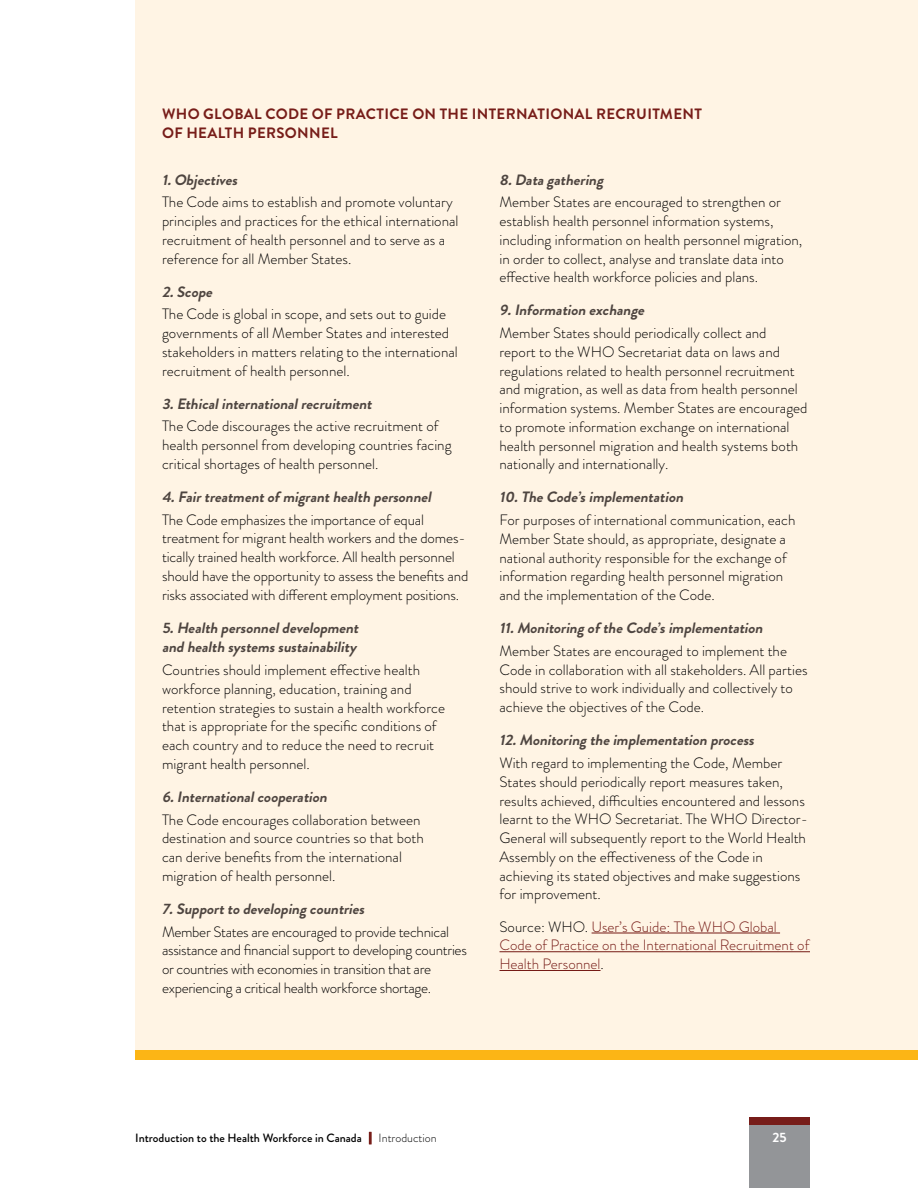
<style>
.page{position:relative;width:918px;height:1188px;background:#fff}
.page>*{position:absolute;margin:0;border:0;box-sizing:border-box;transform-origin:0 0}
.t1{font:300 15px/18.8px "Brandon Grotesque";color:#000}
.t2{font:italic 700 15px/19.5px "Brandon Grotesque";color:#4e4540}
.t3{font:300 15px/18.8px "Brandon Grotesque";letter-spacing:-.02em;color:#000}
.t4{font:300 15px/18.8px "Brandon Grotesque";color:#751a15}
.t5{font:700 15px/19.5px "Brandon Grotesque";letter-spacing:.02em;color:#771d19}
.t6{font:700 13.5px "Brandon Grotesque";color:#fff}
.t7{font:500 12px "Brandon Grotesque";color:#000}
.s1{color:#000}
.s2{color:#771d19}
.s3{font-weight:300}
</style>
<div class="page">
<div style="left:749px;top:1124px;width:61px;height:64px;background:#939598"></div>
<div style="left:749px;top:1117px;width:61px;height:7px;background:#771d19"></div>
<div style="left:135px;top:0;width:783px;height:1053px;background:#fff4e4"></div>
<hr style="left:592px;top:933px;width:188px;height:1px;background:#751a15">
<hr style="left:500px;top:951px;width:310px;height:1px;background:#751a15">
<hr style="left:500px;top:970px;width:101px;height:1px;background:#751a15">
<div style="left:135px;top:1050px;width:783px;height:9px;background:#fcb515"></div>
<p class="t5" style="left:162px;top:104px;width:541px">WHO GLOBAL CODE OF PRACTICE ON THE INTERNATIONAL RECRUITMENT<br>OF HEALTH PERSONNEL</p>
<p class="t2" style="left:162px;top:170px;width:81px">1.Objectives</p>
<p class="t1" style="left:162px;top:193px;width:298px">The Code aims to establish and promote voluntary principles and practices for the ethical international recruitment of health personnel and to serve as a reference for all Member States.</p>
<p class="t2" style="left:162px;top:282px;width:56px">2.Scope</p>
<p class="t1" style="left:162px;top:305px;width:297px">The Code is global in scope, and sets out to guide governments of all Member States and interested stakeholders in matters relating to the international recruitment of health personnel.</p>
<p class="t2" style="left:162px;top:394px;width:215px">3.Ethicalinternationalrecruitment</p>
<p class="t1" style="left:162px;top:417px;width:291px">The Code discourages the active recruitment of health personnel from developing countries facing critical shortages of health personnel.</p>
<p class="t2" style="left:162px;top:487px;width:274px">4.Fairtreatmentof migranthealth personnel</p>
<p class="t1" style="left:162px;top:510px;width:308px">The Code emphasizes the importance of equal treatment for migrant health workers and the domes&shy;tically trained health workforce. All health personnel should have the opportunity to assess the benefits and risks associated with different employment positions.</p>
<p class="t2" style="left:162px;top:618px;width:202px">5.Health personneldevelopment and health systemssustainability</p>
<p class="t1" style="left:162px;top:661px;width:285px">Countries should implement effective health workforce planning, education, training and retention strategies to sustain a health workforce that is appropriate for the specific conditions of each country and to reduce the need to recruit migrant health personnel.</p>
<p class="t2" style="left:162px;top:787px;width:170px">6.Internationalcooperation</p>
<p class="t1" style="left:162px;top:810px;width:263px">The Code encourages collaboration between destination and source countries so that both can derive benefits from the international migration of health personnel.</p>
<p class="t2" style="left:162px;top:899px;width:208px">7.Supportto developingcountries</p>
<p class="t3" style="left:162px;top:922px;width:306px">Member States are encouraged to provide technical assistance and financial support to developing countries or countries with economies in transition that are experiencing a critical health workforce shortage.</p>
<p class="t2" style="left:500px;top:170px;width:109px">8.Datagathering</p>
<p class="t1" style="left:500px;top:193px;width:304px">Member States are encouraged to strengthen or establish health personnel information systems, including information on health personnel migration, in order to collect, analyse and translate data into effective health workforce policies and plans.</p>
<p class="t2" style="left:500px;top:301px;width:150px">9.Information exchange</p>
<p class="t1" style="left:500px;top:324px;width:310px">Member States should periodically collect and<br>report to the WHO Secretariat data on laws and regulations related to health personnel recruitment and migration, as well as data from health personnel information systems. Member States are encouraged to promote information exchange on international health personnel migration and health systems both nationally and internationally.</p>
<p class="t2" style="left:500px;top:488px;width:189px">10.TheCode’simplementation</p>
<p class="t1" style="left:500px;top:511px;width:298px">For purposes of international communication, each Member State should, as appropriate, designate a national authority responsible for the exchange of information regarding health personnel migration and the implementation of the Code.</p>
<p class="t2" style="left:500px;top:618px;width:269px">11.Monitoringof theCode’simplementation</p>
<p class="t1" style="left:500px;top:641px;width:310px">Member States are encouraged to implement the Code in collaboration with all stakeholders. All parties should strive to work individually and collectively to achieve the objectives of the Code.</p>
<p class="t2" style="left:500px;top:731px;width:260px">12.Monitoringtheimplementation process</p>
<p class="t1" style="left:500px;top:754px;width:310px">With regard to implementing the Code, Member States should periodically report measures taken, results achieved, difficulties encountered and lessons learnt to the WHO Secretariat. The WHO Director-General will subsequently report to the World Health Assembly on the effectiveness of the Code in achieving its stated objectives and make suggestions for improvement.</p>
<p class="t4" style="left:500px;top:917px;width:311px"><span class="s1">Source: WHO.</span> User’s Guide: The WHO Global<br>Code of Practice on the International Recruitment of<br>Health Personnel<span class="s1">.</span></p>
<p class="t7" style="left:135px;top:1130px;width:303px">Introduction to the Health Workforce in Canada <span class="s2">|</span><span class="s3">Introduction</span></p>
<p class="t6" style="left:772px;top:1128px;width:16px">25</p>
</div>
